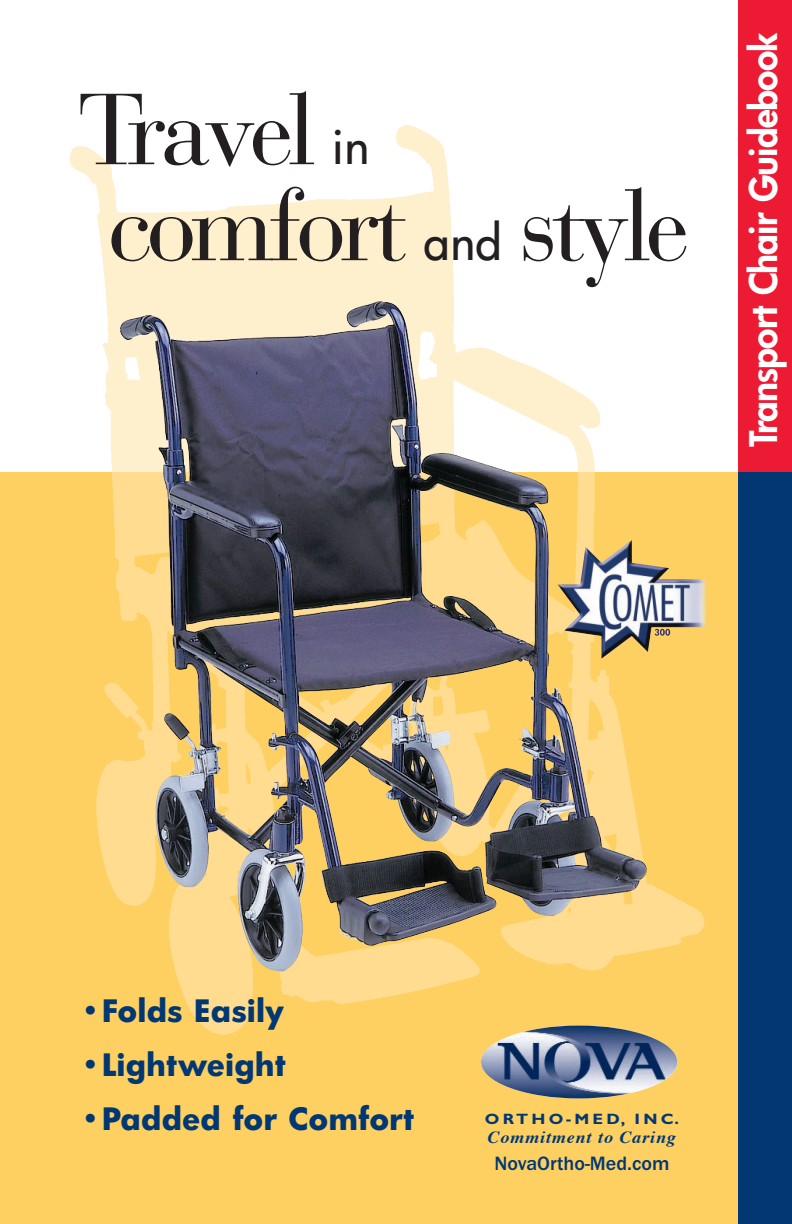
<style>
.page{position:relative;width:792px;height:1224px;background:#fff}
.page>*{position:absolute;margin:0;border:0;box-sizing:border-box;transform-origin:0 0}
.t1{font:100px/96px "Bauer Bodoni";letter-spacing:-.055em;color:#231f20}
.t2{font:800 37px "Futura CE";letter-spacing:-.02em;color:#fff}
.t3{font:700 30px "Futura CE";color:#013874}
.t4{font:700 20px "Franklin Gothic";color:#013874}
.t5{font:italic 700 16.8px "Times";letter-spacing:.045em;color:#013874;scale:1.08 1}
.t6{font:700 15px "Gill Sans";letter-spacing:.195em;color:#013874;scale:1.12 1}
.s1{font-family:"Futura CE";font-weight:500;font-size:48px}
</style>
<div class="page">
<div style="left:0;top:472px;width:792px;height:752px;background:#fed061"></div>
<img style="left:69px;top:125px;width:636px;height:918px">
<div style="left:738px;top:0;width:54px;height:544px;background:#ed1a33"></div>
<div style="left:738px;top:472px;width:54px;height:752px;background:#013874"></div>
<img style="left:481px;top:1026px;width:196px;height:72px;border-radius:50%">
<img style="left:120px;top:301px;width:376px;height:670px">
<img style="left:558px;top:540px;width:149px;height:119px">
<img style="left:655px;top:628px;width:16px;height:8px">
<h1 class="t1" style="left:78px;top:93px;width:613px">Travel <span class="s1">in </span>comfort <span class="s1">and</span> style</h1>
<p class="t2" style="left:746px;top:447px;width:416px;rotate:-90deg">Transport Chair Guidebook</p>
<p class="t3" style="left:80px;top:997px;width:206px">•Folds Easily</p>
<p class="t3" style="left:80px;top:1051px;width:207px">•Lightweight</p>
<p class="t3" style="left:80px;top:1105px;width:336px">•Padded for Comfort</p>
<p class="t6" style="left:485px;top:1114px;width:175px">ORTHO-MED, INC.</p>
<p class="t5" style="left:488px;top:1131px;width:175px">Commitment to Caring</p>
<p class="t4" style="left:495px;top:1156px;width:176px">NovaOrtho-Med.com</p>
</div>
